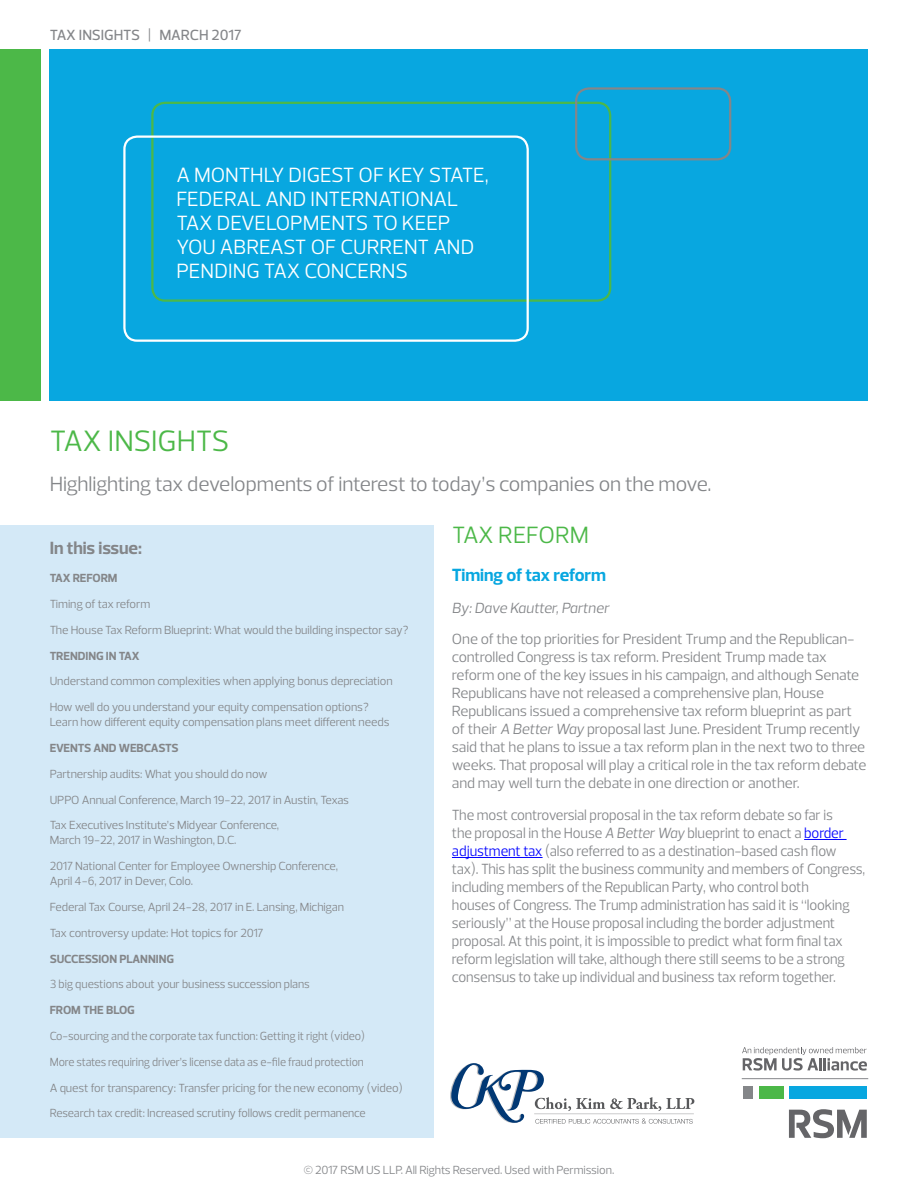
<style>
.page{position:relative;width:918px;height:1188px;background:#fff}
.page>*{position:absolute;margin:0;border:0;box-sizing:border-box;transform-origin:0 0}
.t1{font:30px "Prelo";letter-spacing:-.015em;color:#4cb848}
.t2{font:24px "Prelo";letter-spacing:-.005em;color:#4cb848}
.t3{font:21px/24px "Prelo";letter-spacing:-.005em;color:#fff}
.t4{font:21px "Prelo";letter-spacing:-.015em;color:#848689}
.t5{font:700 18px "Prelo";letter-spacing:-.01em;color:#08a7e0}
.t6{font:700 18px "Prelo";letter-spacing:-.005em;color:#848689}
.t7{font:15px/18px "Prelo";letter-spacing:-.005em;color:#848689;scale:.95 1}
.t8{font:15px/18px "Prelo";letter-spacing:-.005em;color:#848689}
.t9{font:italic 15px "Prelo";letter-spacing:-.02em;color:#848689}
.t10{font:500 15px "Prelo";letter-spacing:-.01em;color:#848689}
.t11{font:12px/25.8px "Prelo";letter-spacing:-.01em;color:#848689}
.t12{font:12px/25.8px "Prelo";letter-spacing:-.01em;color:#848689;scale:.96 1}
.t13{font:700 12px "Prelo";letter-spacing:-.015em;color:#848689}
.s1{font-style:italic}
.s2{color:#00f}
</style>
<div class="page">
<div style="left:0;top:525px;width:434px;height:613px;background:#d4e9f7"></div>
<div style="left:50px;top:50px;width:818px;height:351px;background:#08a7e0"></div>
<div style="left:151px;top:102px;width:460px;height:200px;border:2px solid #4cb848;border-radius:13px"></div>
<div style="left:575px;top:87px;width:156px;height:73px;border:2px solid #848689;border-radius:13px"></div>
<div style="left:123px;top:135px;width:406px;height:207px;border:2px solid #fff;border-radius:13px"></div>
<hr style="left:804px;top:839px;width:43px;height:1px;background:#00f">
<hr style="left:452px;top:857px;width:91px;height:1px;background:#00f">
<div style="left:0;top:50px;width:41px;height:351px;background:#4cb848"></div>
<div style="left:789px;top:1086px;width:78px;height:13px;background:#08a7e0"></div>
<div style="left:743px;top:1086px;width:10px;height:13px;background:#848689"></div>
<div style="left:759px;top:1086px;width:24px;height:13px;background:#4cb848"></div>
<svg style="left:789px;top:1109px;width:78px;height:29px"></svg>
<hr style="left:742px;top:1078px;width:126px;height:1px;background:#848689">
<svg style="left:742px;top:1047px;width:125px;height:24px"></svg>
<svg style="left:450px;top:1063px;width:244px;height:61px"></svg>
<p class="t10" style="left:50px;top:26px;width:193px">TAX INSIGHTS | MARCH 2017</p>
<h3 class="t3" style="left:176px;top:163px;width:314px">A MONTHLY DIGEST OF KEY STATE,<br>FEDERAL AND INTERNATIONAL<br>TAX DEVELOPMENTS TO KEEP<br>YOU ABREAST OF CURRENT AND<br>PENDING TAX CONCERNS</h3>
<h1 class="t1" style="left:50px;top:424px;width:181px">TAX INSIGHTS</h1>
<h3 class="t4" style="left:50px;top:472px;width:663px">Highlighting tax developments of interest to today’s companies on the move.</h3>
<h2 class="t2" style="left:452px;top:522px;width:138px">TAX REFORM</h2>
<h3 class="t5" style="left:452px;top:565px;width:156px">Timing of tax reform</h3>
<p class="t9" style="left:452px;top:599px;width:159px">By: Dave Kautter, Partner</p>
<p class="t8" style="left:452px;top:630px;width:416px">One of the top priorities for President Trump and the Republican&shy;controlled Congress is tax reform. President Trump made tax reform one of the key issues in his campaign, and although Senate Republicans have not released a comprehensive plan, House Republicans issued a comprehensive tax reform blueprint as part of their <span class="s1">A Better Way</span> proposal last June. President Trump recently said that he plans to issue a tax reform plan in the next two to three weeks. That proposal will play a critical role in the tax reform debate and may well turn the debate in one direction or another.</p>
<p class="t7" style="left:452px;top:806px;width:437px">The most controversial proposal in the tax reform debate so far is<br>the proposal in the House <span class="s1">A Better Way</span> blueprint to enact a <span class="s2">border adjustment tax</span> (also referred to as a destination-based cash flow tax). This has split the business community and members of Congress, including members of the Republican Party, who control both<br>houses of Congress. The Trump administration has said it is “looking seriously” at the House proposal including the border adjustment proposal. At this point, it is impossible to predict what form final tax reform legislation will take, although there still seems to be a strong consensus to take up individual and business tax reform together.</p>
<h3 class="t6" style="left:50px;top:538px;width:94px">In this issue:</h3>
<p class="t13" style="left:50px;top:571px;width:69px">TAX REFORM</p>
<p class="t11" style="left:50px;top:591px;width:360px">Timing of tax reform<br>The House Tax Reform Blueprint: What would the building inspector say?</p>
<p class="t13" style="left:50px;top:649px;width:91px">TRENDING IN TAX</p>
<p class="t11" style="left:50px;top:668px;width:344px">Understand common complexities when applying bonus depreciation<br>How well do you understand your equity compensation options?</p>
<p class="t11" style="left:50px;top:709px;width:341px">Learn how different equity compensation plans meet different needs</p>
<p class="t13" style="left:50px;top:741px;width:130px">EVENTS AND WEBCASTS</p>
<p class="t11" style="left:50px;top:761px;width:301px">Partnership audits: What you should do now<br>UPPO Annual Conference, March 19-22, 2017 in Austin, Texas<br>Tax Executives Institute’s Midyear Conference,</p>
<p class="t11" style="left:50px;top:827px;width:290px">March 19-22, 2017 in Washington, D.C.<br>2017 National Center for Employee Ownership Conference,</p>
<p class="t11" style="left:50px;top:868px;width:296px">April 4-6, 2017 in Dever, Colo.<br>Federal Tax Course, April 24-28, 2017 in E. Lansing, Michigan<br>Tax controversy update: Hot topics for 2017</p>
<p class="t13" style="left:50px;top:952px;width:126px">SUCCESSION PLANNING</p>
<p class="t11" style="left:50px;top:971px;width:262px">3 big questions about your business succession plans</p>
<p class="t13" style="left:50px;top:1003px;width:87px">FROM THE BLOG</p>
<p class="t12" style="left:50px;top:1023px;width:369px">Co-sourcing and the corporate tax function: Getting it right (video)<br>More states requiring driver’s license data as e-file fraud protection<br>A quest for transparency: Transfer pricing for the new economy (video)<br>Research tax credit: Increased scrutiny follows credit permanence</p>
<p class="t11" style="left:304px;top:1157px;width:312px">© 2017 RSM US LLP. All Rights Reserved. Used with Permission.</p>
</div>
